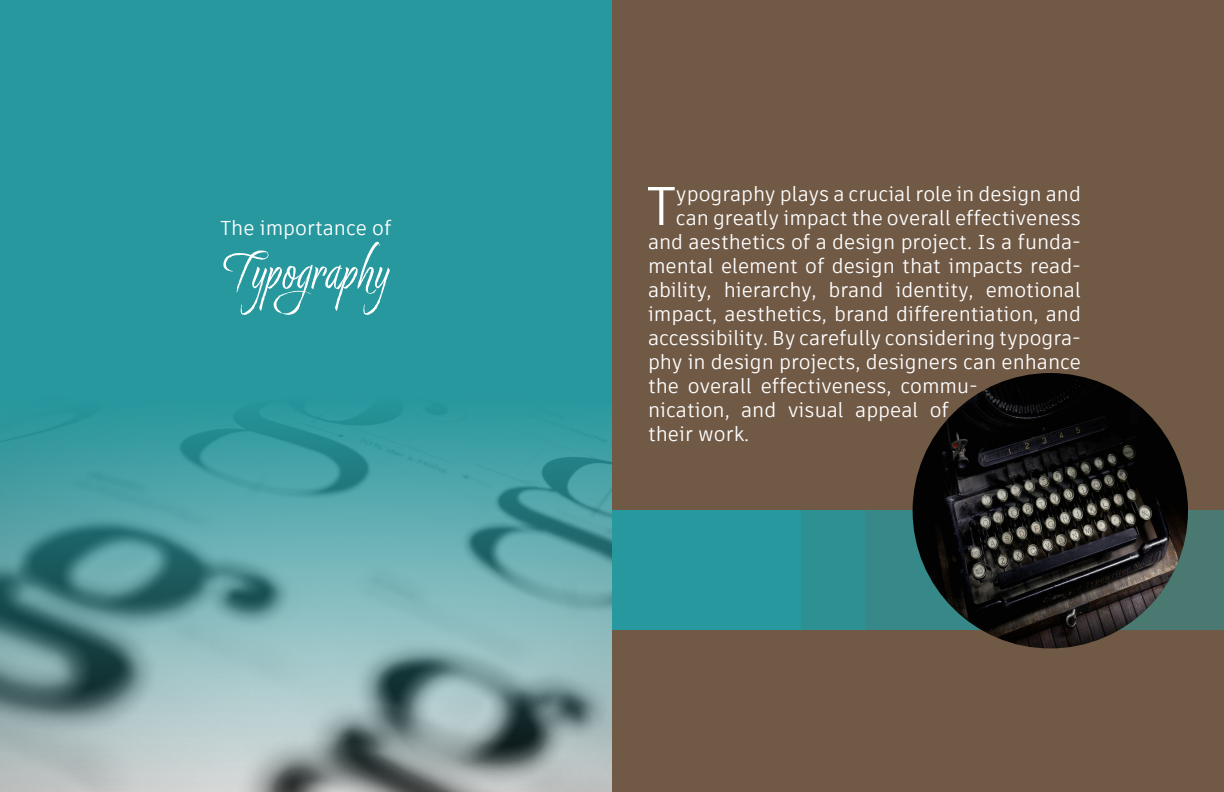
<style>
.page{position:relative;width:1224px;height:792px;background:#fff}
.page>*{position:absolute;margin:0;border:0;box-sizing:border-box;transform-origin:0 0}
.subtiles{font:condensed 65px "Dream Big";color:#fff}
.texts_with_first_big{font:54.3px "Artifakt Element";color:#fff}
.texts_with_first_big-2{font:20px "Artifakt Element";color:#fff}
.texts_no_first_big_l{font:20px "Artifakt Element";color:#fff}
</style>
<div class="page">
<div style="left:612px;top:0;width:612px;height:792px;background:#705945"></div>
<div style="left:0;top:0;width:612px;height:792px;background:#26989e"></div>
<div style="left:612px;top:511px;width:189px;height:119px;background:#26989e"></div>
<div style="left:801px;top:511px;width:64px;height:119px;background:#2d9194"></div>
<div style="left:865px;top:511px;width:253px;height:119px;background:#378989"></div>
<div style="left:994px;top:511px;width:230px;height:119px;background:#4a7972"></div>
<img style="left:0;top:418px;width:612px;height:374px">
<img style="left:913px;top:373px;width:275px;height:275px;border-radius:138px">
<p class="texts_no_first_big_l" style="left:221px;top:214px;width:172px">The importance of</p>
<p class="subtiles" style="left:223px;top:230px;width:167px">Typography</p>
<p class="texts_with_first_big" style="left:647px;top:168px;width:31px">T</p>
<p class="texts_with_first_big-2" style="left:676px;top:180px;width:407px">ypography plays a crucial role in design and</p>
<p class="texts_with_first_big-2" style="left:676px;top:204px;width:407px">can greatly impact the overall effectiveness</p>
<p class="texts_with_first_big-2" style="left:648px;top:228px;width:434px">and aesthetics of a design project. Is a funda-</p>
<p class="texts_with_first_big-2" style="left:648px;top:252px;width:434px">mental element of design that impacts read-</p>
<p class="texts_with_first_big-2" style="left:648px;top:276px;width:434px">ability, hierarchy, brand identity, emotional</p>
<p class="texts_with_first_big-2" style="left:648px;top:300px;width:435px">impact, aesthetics, brand differentiation, and</p>
<p class="texts_with_first_big-2" style="left:648px;top:324px;width:434px">accessibility. By carefully considering typogra-</p>
<p class="texts_with_first_big-2" style="left:648px;top:348px;width:435px">phy in design projects, designers can enhance</p>
<p class="texts_with_first_big-2" style="left:648px;top:372px;width:331px">the overall effectiveness, commu-</p>
<p class="texts_with_first_big-2" style="left:648px;top:396px;width:302px">nication, and visual appeal of</p>
<p class="texts_with_first_big-2" style="left:648px;top:420px;width:103px">their work.</p>
</div>
